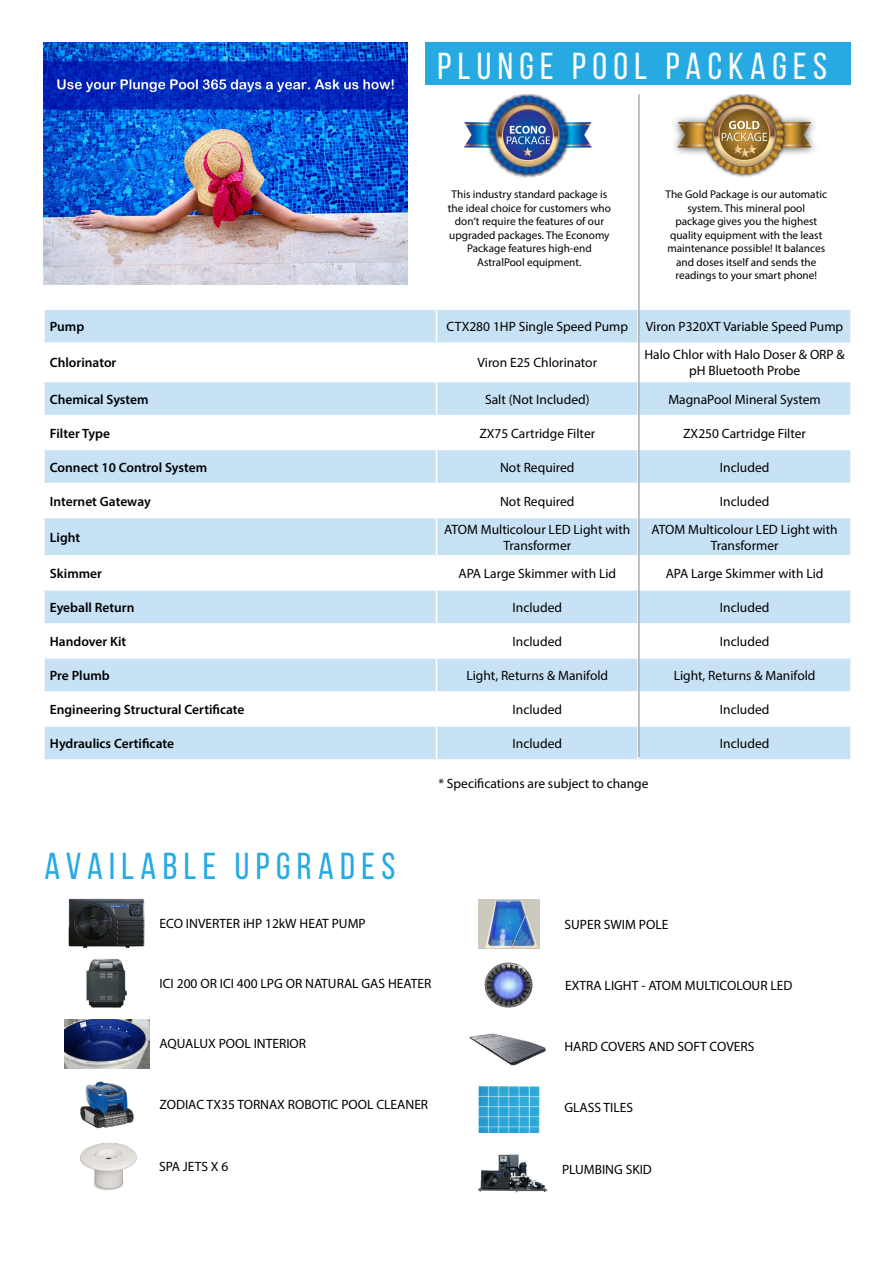
<style>
.page{position:relative;width:893px;height:1263px;background:#fff}
.page>*{position:absolute;margin:0;border:0;box-sizing:border-box;transform-origin:0 0}
.t1{font:37.5px "Bebas Neue";letter-spacing:.17em;color:#fff}
.t2{font:37.5px "Bebas Neue";letter-spacing:.17em;color:#27aae1}
.t3{font:13.5px/16.2px "Myriad Pro";color:#000;text-align:center}
.t4{font:600 13.5px "Myriad Pro";color:#000}
.t5{font:11.25px/13.5px "Myriad Pro";color:#000;text-align:center}
</style>
<div class="page">
<img style="left:44px;top:43px;width:363px;height:242px">
<div style="left:425px;top:43px;width:425px;height:42px;background:#27aae1"></div>
<img style="left:464px;top:94px;width:128px;height:84px">
<img style="left:674px;top:94px;width:141px;height:83px">
<img style="left:68px;top:899px;width:77px;height:49px">
<img style="left:86px;top:958px;width:41px;height:49px">
<img style="left:64px;top:1020px;width:85px;height:48px">
<img style="left:80px;top:1081px;width:54px;height:48px">
<img style="left:80px;top:1142px;width:57px;height:49px">
<img style="left:478px;top:900px;width:61px;height:49px">
<img style="left:484px;top:962px;width:49px;height:46px">
<img style="left:469px;top:1033px;width:77px;height:33px">
<img style="left:478px;top:1085px;width:62px;height:47px">
<img style="left:478px;top:1154px;width:70px;height:39px">
<div style="left:45px;top:310px;width:592px;height:32px;background:#c7e1f5"></div>
<div style="left:638px;top:309px;width:213px;height:34px;background:#c7e1f5"></div>
<div style="left:45px;top:382px;width:592px;height:33px;background:#c7e1f5"></div>
<div style="left:638px;top:381px;width:213px;height:34px;background:#c7e1f5"></div>
<div style="left:45px;top:450px;width:592px;height:33px;background:#c7e1f5"></div>
<div style="left:638px;top:449px;width:213px;height:34px;background:#c7e1f5"></div>
<svg style="left:45px;top:518px;width:805px;height:241px;fill:#c7e1f5"></svg>
<hr style="left:436px;top:310px;width:1px;height:32px;background:#fff">
<hr style="left:638px;top:308px;width:214px;height:2px;background:#fff">
<hr style="left:850px;top:310px;width:2px;height:32px;background:#fff">
<hr style="left:638px;top:342px;width:214px;height:2px;background:#fff">
<hr style="left:436px;top:382px;width:1px;height:33px;background:#fff">
<hr style="left:638px;top:381px;width:214px;height:1px;background:#fff">
<hr style="left:850px;top:382px;width:2px;height:33px;background:#fff">
<hr style="left:436px;top:450px;width:1px;height:33px;background:#fff">
<hr style="left:638px;top:449px;width:214px;height:1px;background:#fff">
<hr style="left:850px;top:450px;width:2px;height:33px;background:#fff">
<hr style="left:436px;top:625px;width:1px;height:32px;background:#fff">
<hr style="left:637px;top:625px;width:2px;height:32px;background:#fff">
<hr style="left:436px;top:693px;width:1px;height:32px;background:#fff">
<hr style="left:637px;top:693px;width:2px;height:32px;background:#fff">
<hr style="left:436px;top:518px;width:1px;height:37px;background:#fff">
<hr style="left:637px;top:518px;width:2px;height:37px;background:#fff">
<hr style="left:43px;top:555px;width:393px;height:2px;background:#fff">
<hr style="left:436px;top:555px;width:202px;height:2px;background:#fff">
<hr style="left:436px;top:557px;width:1px;height:32px;background:#fff">
<hr style="left:638px;top:555px;width:214px;height:2px;background:#fff">
<hr style="left:637px;top:557px;width:2px;height:32px;background:#fff">
<hr style="left:43px;top:589px;width:393px;height:2px;background:#fff">
<hr style="left:43px;top:623px;width:393px;height:2px;background:#fff">
<hr style="left:436px;top:589px;width:202px;height:2px;background:#fff">
<hr style="left:436px;top:591px;width:1px;height:32px;background:#fff">
<hr style="left:436px;top:623px;width:202px;height:2px;background:#fff">
<hr style="left:638px;top:589px;width:214px;height:2px;background:#fff">
<hr style="left:637px;top:591px;width:2px;height:32px;background:#fff">
<hr style="left:638px;top:623px;width:214px;height:2px;background:#fff">
<hr style="left:43px;top:657px;width:393px;height:2px;background:#fff">
<hr style="left:43px;top:691px;width:393px;height:2px;background:#fff">
<hr style="left:436px;top:657px;width:202px;height:2px;background:#fff">
<hr style="left:436px;top:659px;width:1px;height:32px;background:#fff">
<hr style="left:436px;top:691px;width:202px;height:2px;background:#fff">
<hr style="left:638px;top:657px;width:214px;height:2px;background:#fff">
<hr style="left:637px;top:659px;width:2px;height:32px;background:#fff">
<hr style="left:638px;top:691px;width:214px;height:2px;background:#fff">
<hr style="left:43px;top:725px;width:393px;height:2px;background:#fff">
<hr style="left:436px;top:725px;width:202px;height:2px;background:#fff">
<hr style="left:436px;top:727px;width:1px;height:32px;background:#fff">
<hr style="left:638px;top:725px;width:214px;height:2px;background:#fff">
<hr style="left:637px;top:727px;width:2px;height:32px;background:#fff">
<hr style="left:638px;top:94px;width:2px;height:663px;background:#aaacaf">
<h1 class="t1" style="left:437px;top:46px;width:391px">PLUNGE POOL PACKAGES</h1>
<p class="t5" style="left:448px;top:188px;width:165px">This industry standard package is the ideal choice for customers who don‘t require the features of our upgraded packages. The Economy<br>Package features high-end<br>AstralPool equipment.</p>
<p class="t5" style="left:665px;top:188px;width:163px">The Gold Package is our automatic system. This mineral pool<br>package gives you the highest quality equipment with the least maintenance possible! It balances and doses itself and sends the readings to your smart phone!</p>
<p class="t4" style="left:50px;top:318px;width:36px">Pump</p>
<p class="t3" style="left:446px;top:318px;width:183px">CTX280 1HP Single Speed Pump</p>
<p class="t3" style="left:646px;top:318px;width:199px">Viron P320XT Variable Speed Pump</p>
<p class="t4" style="left:50px;top:354px;width:68px">Chlorinator</p>
<p class="t3" style="left:477px;top:354px;width:121px">Viron E25 Chlorinator</p>
<p class="t3" style="left:644px;top:346px;width:202px">Halo Chlor with Halo Doser &amp; ORP &amp; pH Bluetooth Probe</p>
<p class="t4" style="left:50px;top:390px;width:100px">Chemical System</p>
<p class="t3" style="left:485px;top:391px;width:106px">Salt (Not Included)</p>
<p class="t3" style="left:668px;top:391px;width:154px">MagnaPool Mineral System</p>
<p class="t4" style="left:50px;top:424px;width:62px">Filter Type</p>
<p class="t3" style="left:479px;top:425px;width:117px">ZX75 Cartridge Filter</p>
<p class="t3" style="left:683px;top:425px;width:124px">ZX250 Cartridge Filter</p>
<p class="t4" style="left:50px;top:458px;width:159px">Connect 10 Control System</p>
<p class="t3" style="left:500px;top:459px;width:76px">Not Required</p>
<p class="t3" style="left:720px;top:459px;width:51px">Included</p>
<p class="t4" style="left:50px;top:492px;width:102px">Internet Gateway</p>
<p class="t3" style="left:500px;top:493px;width:76px">Not Required</p>
<p class="t3" style="left:720px;top:493px;width:51px">Included</p>
<p class="t4" style="left:50px;top:529px;width:32px">Light</p>
<p class="t3" style="left:444px;top:521px;width:188px">ATOM Multicolour LED Light with<br>Transformer</p>
<p class="t3" style="left:651px;top:521px;width:188px">ATOM Multicolour LED Light with<br>Transformer</p>
<p class="t4" style="left:50px;top:565px;width:54px">Skimmer</p>
<p class="t3" style="left:458px;top:565px;width:159px">APA Large Skimmer with Lid</p>
<p class="t3" style="left:666px;top:565px;width:159px">APA Large Skimmer with Lid</p>
<p class="t4" style="left:50px;top:599px;width:86px">Eyeball Return</p>
<p class="t3" style="left:513px;top:599px;width:51px">Included</p>
<p class="t3" style="left:720px;top:599px;width:51px">Included</p>
<p class="t4" style="left:50px;top:633px;width:78px">Handover Kit</p>
<p class="t3" style="left:513px;top:633px;width:51px">Included</p>
<p class="t3" style="left:720px;top:633px;width:51px">Included</p>
<p class="t4" style="left:50px;top:667px;width:61px">Pre Plumb</p>
<p class="t3" style="left:466px;top:667px;width:143px">Light, Returns &amp; Manifold</p>
<p class="t3" style="left:674px;top:667px;width:143px">Light, Returns &amp; Manifold</p>
<p class="t4" style="left:50px;top:701px;width:196px">Engineering Structural Certificate</p>
<p class="t3" style="left:513px;top:701px;width:51px">Included</p>
<p class="t3" style="left:720px;top:701px;width:51px">Included</p>
<p class="t4" style="left:50px;top:735px;width:126px">Hydraulics Certificate</p>
<p class="t3" style="left:513px;top:735px;width:51px">Included</p>
<p class="t3" style="left:720px;top:735px;width:51px">Included</p>
<h1 class="t2" style="left:45px;top:846px;width:352px">AVAILABLE UPGRADES</h1>
<p class="t3" style="left:160px;top:915px;width:208px">ECO INVERTER iHP 12kW HEAT PUMP</p>
<p class="t3" style="left:438px;top:775px;width:212px">* Specifications are subject to change</p>
<p class="t3" style="left:564px;top:916px;width:105px">SUPER SWIM POLE</p>
<p class="t3" style="left:160px;top:975px;width:273px">ICI 200 OR ICI 400 LPG OR NATURAL GAS HEATER</p>
<p class="t3" style="left:565px;top:977px;width:229px">EXTRA LIGHT - ATOM MULTICOLOUR LED</p>
<p class="t3" style="left:160px;top:1035px;width:148px">AQUALUX POOL INTERIOR</p>
<p class="t3" style="left:564px;top:1038px;width:192px">HARD COVERS AND SOFT COVERS</p>
<p class="t3" style="left:160px;top:1096px;width:270px">ZODIAC TX35 TORNAX ROBOTIC POOL CLEANER</p>
<p class="t3" style="left:564px;top:1099px;width:70px">GLASS TILES</p>
<p class="t3" style="left:159px;top:1158px;width:71px">SPA JETS X 6</p>
<p class="t3" style="left:562px;top:1161px;width:91px">PLUMBING SKID</p>
</div>
